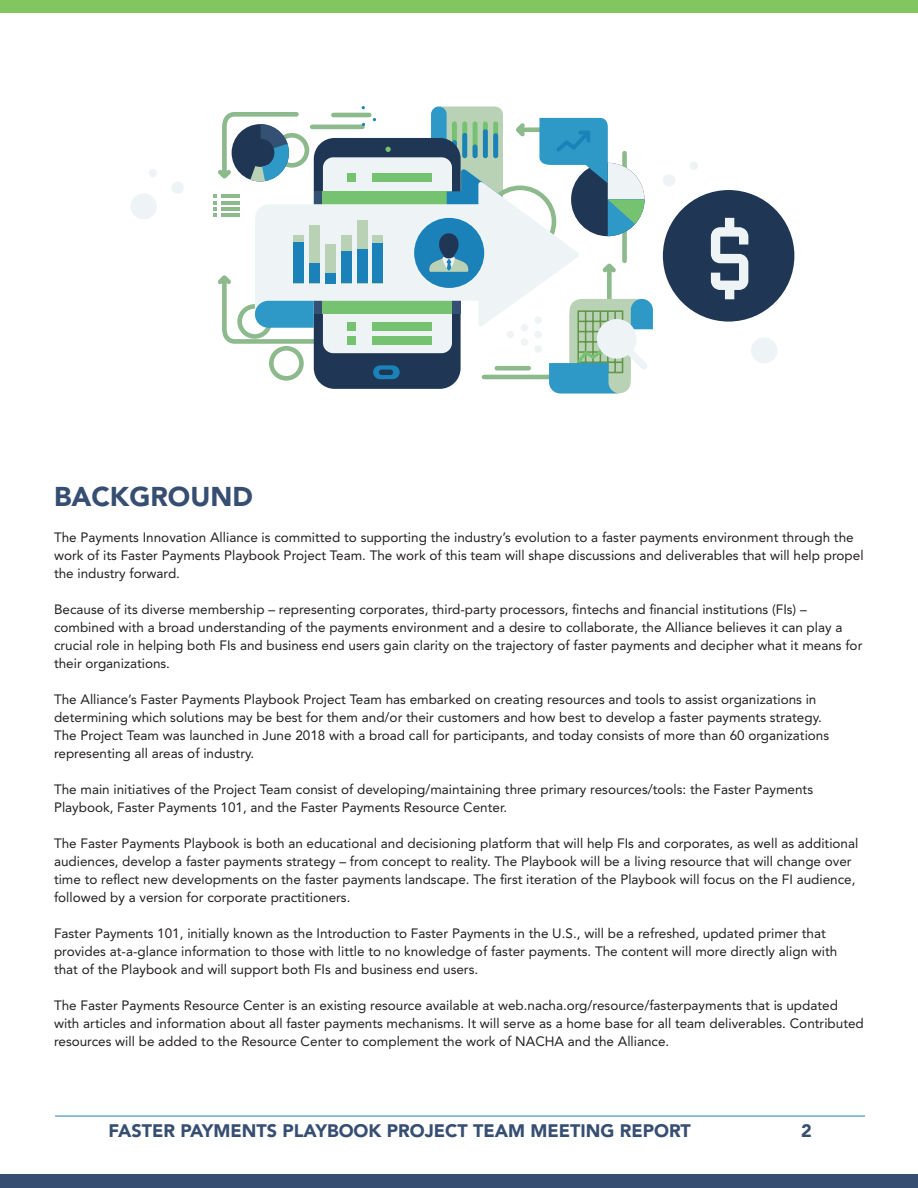
<style>
.page{position:relative;width:918px;height:1188px;background:#fff}
.page>*{position:absolute;margin:0;border:0;box-sizing:border-box;transform-origin:0 0}
.t1{font:900 27px "Avenir LT Std";color:#364e72}
.t2{font:900 18px "Avenir";color:#364e72}
.t3{font:13.5px/18px "Avenir";color:#231f20}
</style>
<div class="page">
<hr style="left:55px;top:1116px;width:810px;height:1px;background:#1b82b5">
<div style="left:0;top:0;width:918px;height:14px;background:#82c661"></div>
<div style="left:0;top:1174px;width:918px;height:14px;background:#364e72"></div>
<div style="left:663px;top:190px;width:131px;height:132px;background:#1f3754;border-radius:50%"></div>
<svg style="left:711px;top:218px;width:37px;height:81px"></svg>
<svg style="left:214px;top:106px;width:439px;height:287px"></svg>
<div style="left:690px;top:162px;width:8px;height:8px;background:#eef4f6;border-radius:50%"></div>
<div style="left:751px;top:338px;width:26px;height:25px;background:#eef4f6;border-radius:50%"></div>
<div style="left:663px;top:174px;width:12px;height:13px;background:#eef4f6;border-radius:50%"></div>
<div style="left:149px;top:169px;width:8px;height:8px;background:#eef4f6;border-radius:50%"></div>
<div style="left:130px;top:193px;width:27px;height:26px;background:#eef4f6;border-radius:50%"></div>
<div style="left:171px;top:181px;width:13px;height:13px;background:#eef4f6;border-radius:50%"></div>
<h1 class="t1" style="left:54px;top:481px;width:200px">BACKGROUND</h1>
<p class="t3" style="left:54px;top:529px;width:811px">The Payments Innovation Alliance is committed to supporting the industry’s evolution to a faster payments environment through the work of its Faster Payments Playbook Project Team. The work of this team will shape discussions and deliverables that will help propel the industry forward.</p>
<p class="t3" style="left:54px;top:601px;width:810px">Because of its diverse membership – representing corporates, third-party processors, fintechs and financial institutions (FIs) – combined with a broad understanding of the payments environment and a desire to collaborate, the Alliance believes it can play a crucial role in helping both FIs and business end users gain clarity on the trajectory of faster payments and decipher what it means for their organizations.</p>
<p class="t3" style="left:54px;top:691px;width:777px">The Alliance’s Faster Payments Playbook Project Team has embarked on creating resources and tools to assist organizations in determining which solutions may be best for them and/or their customers and how best to develop a faster payments strategy.<br>The Project Team was launched in June 2018 with a broad call for participants, and today consists of more than 60 organizations representing all areas of industry.</p>
<p class="t3" style="left:54px;top:781px;width:761px">The main initiatives of the Project Team consist of developing/maintaining three primary resources/tools: the Faster Payments<br>Playbook, Faster Payments 101, and the Faster Payments Resource Center.</p>
<p class="t3" style="left:54px;top:835px;width:806px">The Faster Payments Playbook is both an educational and decisioning platform that will help FIs and corporates, as well as additional audiences, develop a faster payments strategy – from concept to reality. The Playbook will be a living resource that will change over time to reflect new developments on the faster payments landscape. The first iteration of the Playbook will focus on the FI audience, followed by a version for corporate practitioners.</p>
<p class="t3" style="left:54px;top:925px;width:785px">Faster Payments 101, initially known as the Introduction to Faster Payments in the U.S., will be a refreshed, updated primer that provides at-a-glance information to those with little to no knowledge of faster payments. The content will more directly align with that of the Playbook and will support both FIs and business end users.</p>
<p class="t3" style="left:54px;top:997px;width:811px">The Faster Payments Resource Center is an existing resource available at web.nacha.org/resource/fasterpayments that is updated with articles and information about all faster payments mechanisms. It will serve as a home base for all team deliverables. Contributed resources will be added to the Resource Center to complement the work of NACHA and the Alliance.</p>
<h2 class="t2" style="left:109px;top:1120px;width:584px">FASTER PAYMENTS PLAYBOOK PROJECT TEAM MEETING REPORT</h2>
<h2 class="t2" style="left:801px;top:1120px;width:12px">2</h2>
</div>
